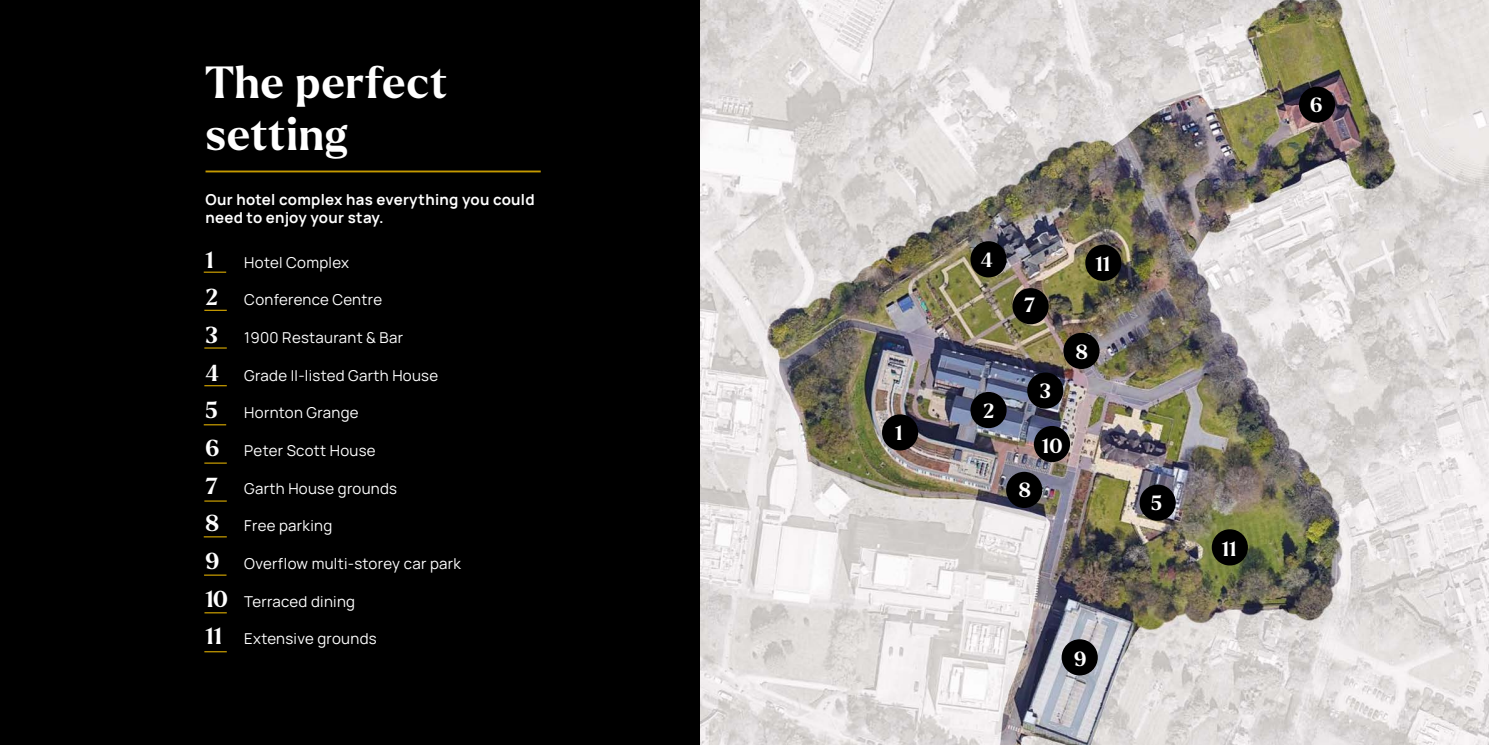
<style>
.page{position:relative;width:1489px;height:745px;background:#fff}
.page>*{position:absolute;margin:0;border:0;box-sizing:border-box;transform-origin:0 0}
.t1{font:700 43.75px/52.5px "Larken";letter-spacing:.02em;color:#fff}
.t2{font:700 22.5px "Larken";color:#fff}
.t3{font:700 20px "Larken";color:#fff}
.t4{font:15px "Manrope";letter-spacing:.02em;color:#fff}
.t5{font:700 15px/18px "Manrope";letter-spacing:.02em;color:#fff}
.s1{font-family:"Larken";font-weight:700;font-size:22.5px}
</style>
<div class="page">
<img style="left:699px;top:0;width:789px;height:744px">
<div style="left:0;top:0;width:699px;height:744px;background:#000"></div>
<hr style="left:205px;top:170px;width:335px;height:2px;background:#c59a00">
<svg style="left:204px;top:271px;width:22px;height:1px"></svg>
<hr style="left:204px;top:309px;width:23px;height:2px;background:#c59a00">
<svg style="left:204px;top:347px;width:23px;height:1px"></svg>
<svg style="left:204px;top:385px;width:23px;height:1px"></svg>
<svg style="left:204px;top:424px;width:22px;height:1px"></svg>
<svg style="left:204px;top:462px;width:23px;height:1px"></svg>
<svg style="left:204px;top:500px;width:23px;height:1px"></svg>
<svg style="left:204px;top:536px;width:23px;height:1px"></svg>
<svg style="left:204px;top:574px;width:22px;height:1px"></svg>
<hr style="left:204px;top:611px;width:23px;height:2px;background:#c59a00">
<hr style="left:204px;top:650px;width:23px;height:2px;background:#c59a00">
<div style="left:882px;top:414px;width:36px;height:36px;background:#000;border-radius:50%"></div>
<div style="left:970px;top:391px;width:36px;height:37px;background:#000;border-radius:50%"></div>
<div style="left:1027px;top:372px;width:36px;height:36px;background:#000;border-radius:50%"></div>
<div style="left:970px;top:241px;width:36px;height:36px;background:#000;border-radius:50%"></div>
<div style="left:1012px;top:288px;width:36px;height:36px;background:#000;border-radius:50%"></div>
<div style="left:1085px;top:244px;width:36px;height:37px;background:#000;border-radius:50%"></div>
<div style="left:1063px;top:332px;width:36px;height:37px;background:#000;border-radius:50%"></div>
<div style="left:1298px;top:86px;width:36px;height:37px;background:#000;border-radius:50%"></div>
<div style="left:1061px;top:639px;width:36px;height:36px;background:#000;border-radius:50%"></div>
<div style="left:1211px;top:529px;width:36px;height:36px;background:#000;border-radius:50%"></div>
<div style="left:1139px;top:484px;width:36px;height:36px;background:#000;border-radius:50%"></div>
<div style="left:1006px;top:471px;width:36px;height:36px;background:#000;border-radius:50%"></div>
<div style="left:1033px;top:425px;width:37px;height:37px;background:#000;border-radius:50%"></div>
<h1 class="t1" style="left:205px;top:56px;width:243px">The perfect setting</h1>
<p class="t5" style="left:205px;top:189px;width:331px">Our hotel complex has everything you could need to enjoy your stay.</p>
<h2 class="t2" style="left:205px;top:245px;width:9px">1</h2>
<p class="t4" style="left:244px;top:251px;width:106px">Hotel Complex</p>
<p class="t4" style="left:205px;top:289px;width:178px"><span class="s1">2</span> Conference Centre</p>
<p class="t4" style="left:205px;top:327px;width:199px"><span class="s1">3</span> 1900 Restaurant &amp; Bar</p>
<p class="t4" style="left:205px;top:364px;width:234px"><span class="s1">4</span> Grade II-listed Garth House</p>
<p class="t4" style="left:205px;top:402px;width:155px"><span class="s1">5</span> Hornton Grange</p>
<p class="t4" style="left:205px;top:439px;width:172px"><span class="s1">6</span> Peter Scott House</p>
<p class="t4" style="left:205px;top:477px;width:193px"><span class="s1">7</span> Garth House grounds</p>
<p class="t4" style="left:205px;top:515px;width:128px"><span class="s1">8</span> Free parking</p>
<p class="t4" style="left:205px;top:552px;width:257px"><span class="s1">9</span> Overflow multi-storey car park</p>
<p class="t4" style="left:205px;top:590px;width:151px"><span class="s1">10</span> Terraced dining</p>
<p class="t4" style="left:205px;top:628px;width:173px"><span class="s1">11</span> Extensive grounds</p>
<h3 class="t3" style="left:895px;top:419px;width:9px">1</h3>
<h3 class="t3" style="left:980px;top:246px;width:13px">4</h3>
<h3 class="t3" style="left:983px;top:397px;width:13px">2</h3>
<h3 class="t3" style="left:1024px;top:292px;width:13px">7</h3>
<h3 class="t3" style="left:1039px;top:377px;width:12px">3</h3>
<h3 class="t3" style="left:1095px;top:251px;width:16px">11</h3>
<h3 class="t3" style="left:1075px;top:338px;width:14px">8</h3>
<h3 class="t3" style="left:1018px;top:476px;width:14px">8</h3>
<h3 class="t3" style="left:1041px;top:432px;width:22px">10</h3>
<h3 class="t3" style="left:1151px;top:489px;width:12px">5</h3>
<h3 class="t3" style="left:1073px;top:645px;width:14px">9</h3>
<h3 class="t3" style="left:1221px;top:535px;width:16px">11</h3>
<h3 class="t3" style="left:1309px;top:92px;width:14px">6</h3>
</div>
